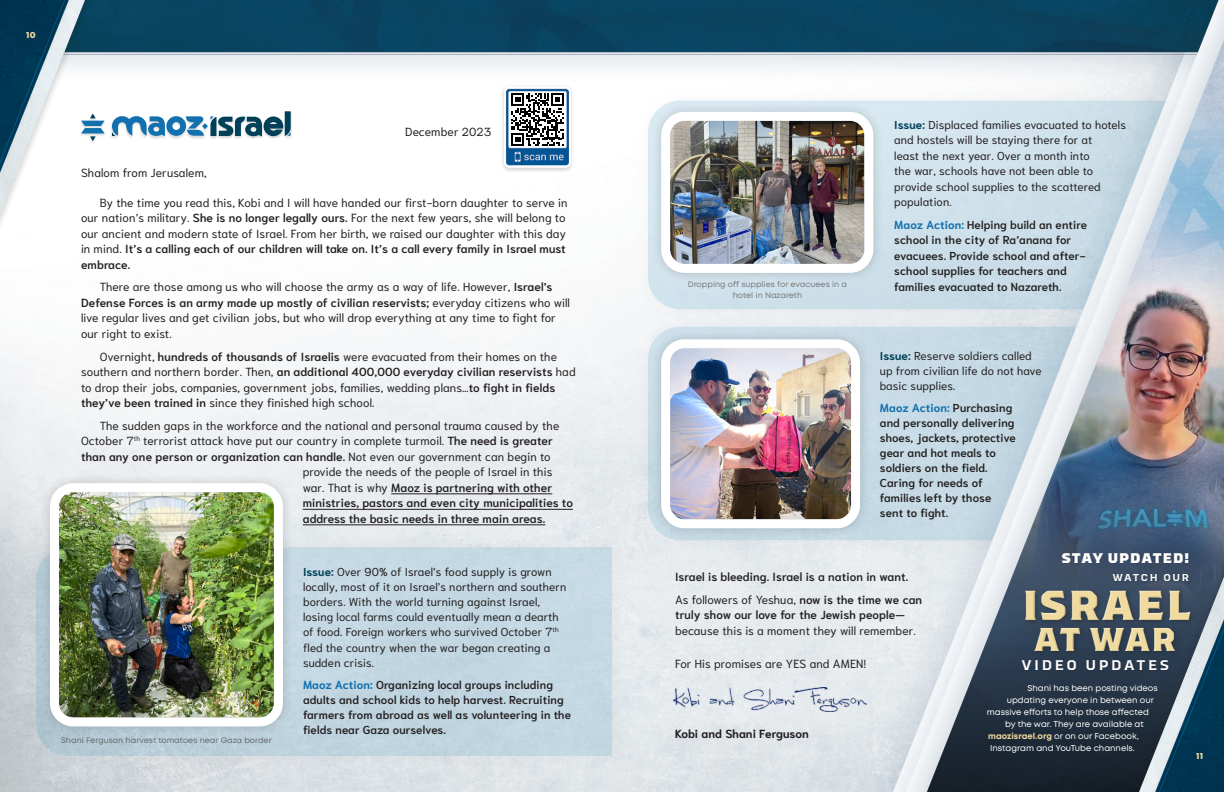
<style>
.page{position:relative;width:1224px;height:792px;background:#fff}
.page>*{position:absolute;margin:0;border:0;box-sizing:border-box;transform-origin:0 0}
.t1{font:42px "Worker 3 D Base";letter-spacing:-.05em;color:#efda9f}
.t2{font:33px "Worker 3 D Base";color:#efda9f}
.t3{font:700 14px "Worker";letter-spacing:.18em;color:#fff}
.t4{font:14px "Worker 3 D Base";letter-spacing:-.02em;color:#fff}
.t5{font:11.8px/15.5px "Niramit";letter-spacing:.01em;color:#231f20}
.t6{font:600 11.8px "Niramit";letter-spacing:.01em;color:#231f20}
.t7{font:700 11.8px "Niramit";color:#231f20}
.t8{font:11.5px/15.2px "Niramit";letter-spacing:.01em;color:#231f20}
.t9{font:600 11.5px/15px "Niramit";letter-spacing:.01em;color:#231f20}
.t10{font:700 10px "Worker";letter-spacing:.155em;color:#fff}
.t11{font:800 9px "Mont";color:#efda9f}
.t12{font:8.5px "Mont";color:#fff}
.t13{font:8px/11px "Mont";color:#757876;text-align:center}
.t14{font:8px "Mont";color:#666968}
.s1{font-weight:600}
.s2{font-weight:400}
.s3{font-weight:700;color:#014059}
.s4{font-size:11.8px}
.s5{font-weight:700;color:#1170ad}
.s6{font-weight:700;color:#efda9f}
</style>
<div class="page">
<img style="left:0;top:0;width:1224px;height:792px">
<hr style="left:391px;top:494px;width:161px;height:1px;background:#231f20">
<hr style="left:303px;top:509px;width:270px;height:1px;background:#231f20">
<hr style="left:303px;top:525px;width:242px;height:1px;background:#231f20">
<div style="left:79px;top:113px;width:28px;height:32px;background:#fff"></div>
<svg style="left:97px;top:120px;width:8px;height:16px"></svg>
<div style="left:110px;top:116px;width:183px;height:24px;background:#231f20;opacity:.15"></div>
<svg style="left:112px;top:111px;width:179px;height:25px"></svg>
<img style="left:708px;top:687px;width:159px;height:24px">
<img style="left:670px;top:686px;width:38px;height:26px">
<div style="left:1022px;top:588px;width:174px;height:37px;background:#34455a"></div>
<div style="left:1023px;top:590px;width:170px;height:32px;background:#231f20;opacity:.25"></div>
<div style="left:500px;top:84px;width:75px;height:90px;background:#231f20;opacity:.2"></div>
<img style="left:504px;top:86px;width:67px;height:82px">
<svg style="left:511px;top:93px;width:53px;height:53px"></svg>
<div style="left:1020px;top:657px;width:151px;height:16px;background:#29384b"></div>
<div style="left:1111px;top:572px;width:80px;height:13px;background:#394a5f"></div>
<div style="left:0;top:0;width:97px;height:243px;background:#231f20;opacity:.2"></div>
<img style="left:0;top:0;width:85px;height:215px">
<div style="left:1128px;top:549px;width:96px;height:243px;background:#231f20;opacity:.2"></div>
<img style="left:1139px;top:577px;width:85px;height:215px">
<div style="left:1032px;top:625px;width:149px;height:31px;background:#2c3c4f"></div>
<div style="left:1032px;top:626px;width:140px;height:26px;background:#324459"></div>
<div style="left:1033px;top:627px;width:145px;height:26px;background:#231f20;opacity:.25"></div>
<div style="left:1062px;top:552px;width:128px;height:12px;background:#35455d"></div>
<div style="left:16px;top:527px;width:616px;height:249px;background:#231f20;opacity:.2"></div>
<svg style="left:36px;top:547px;width:576px;height:209px;background:#c2d6e1"></svg>
<div style="left:628px;top:80px;width:556px;height:250px;background:#231f20;opacity:.2"></div>
<svg style="left:648px;top:101px;width:518px;height:208px;background:#cedfe8"></svg>
<div style="left:628px;top:306px;width:466px;height:255px;background:#231f20;opacity:.2"></div>
<svg style="left:648px;top:327px;width:428px;height:213px;background:#c1d3de"></svg>
<div style="left:39px;top:473px;width:255px;height:264px;background:#231f20;opacity:.2"></div>
<img style="left:60px;top:493px;width:213px;height:223px">
<div style="left:50px;top:483px;width:233px;height:243px;border:9px solid #fff;border-radius:19px"></div>
<div style="left:651px;top:101px;width:233px;height:182px;background:#231f20;opacity:.2"></div>
<img style="left:671px;top:122px;width:192px;height:141px">
<div style="left:661px;top:112px;width:212px;height:161px;border:9px solid #fff;border-radius:19px"></div>
<div style="left:651px;top:329px;width:219px;height:210px;background:#231f20;opacity:.2"></div>
<img style="left:671px;top:349px;width:179px;height:169px">
<div style="left:661px;top:339px;width:199px;height:189px;border:9px solid #fff;border-radius:19px"></div>
<p class="t11" style="left:26px;top:29px;width:11px">10</p>
<p class="t5" style="left:405px;top:124px;width:88px">December 2023</p>
<p class="t5" style="left:81px;top:165px;width:127px">Shalom from Jerusalem,</p>
<p class="t5" style="left:81px;top:195px;width:488px;text-indent:19px">By the time you read this, Kobi and I will have handed our first-born daughter to serve in our nation’s military. <span class="s1">She is no longer legally ours.</span> For the next few years, she will belong to our ancient and modern state of Israel. From her birth, we raised our daughter with this day in mind. <span class="s1">It’s a calling each of our children will take on. It’s a call every family in Israel must embrace.</span></p>
<p class="t5" style="left:81px;top:279px;width:491px;text-indent:19px">There are those among us who will choose the army as a way of life. However, <span class="s1">Israel’s Defense Forces is an army made up mostly of civilian reservists;</span> everyday citizens who will live regular lives and get civilian jobs, but who will drop everything at any time to fight for our right to exist.</p>
<p class="t5" style="left:81px;top:349px;width:496px;text-indent:19px">Overnight, <span class="s1">hundreds of thousands of Israelis</span> were evacuated from their homes on the southern and northern border. Then, <span class="s1">an additional 400,000 everyday civilian reservists</span> had to drop their jobs, companies, government jobs, families, wedding plans…<span class="s1">to fight in fields they’ve been trained in</span> since they finished high school.</p>
<p class="t5" style="left:100px;top:418px;width:461px">The sudden gaps in the workforce and the national and personal trauma caused by the</p>
<p class="t5" style="left:81px;top:433px;width:473px">October 7<sup>th</sup> terrorist attack have put our country in complete turmoil. <span class="s1">The need is greater</span></p>
<p class="t6" style="left:81px;top:450px;width:471px">than any one person or organization can handle. <span class="s2">Not even our government can begin to</span></p>
<p class="t5" style="left:303px;top:464px;width:251px">provide the needs of the people of Israel in this</p>
<p class="t6" style="left:303px;top:481px;width:251px"><span class="s2">war. That is why</span> Maoz is partnering with other</p>
<p class="t6" style="left:303px;top:496px;width:272px">ministries, pastors and even city municipalities to</p>
<p class="t6" style="left:303px;top:512px;width:244px">address the basic needs in three main areas.</p>
<p class="t14" style="left:61px;top:735px;width:212px">Shani Ferguson harvest tomatoes near Gaza border</p>
<p class="t8" style="left:303px;top:564px;width:265px"><span class="s3">Issue:</span> Over 90% of Israel’s food supply is grown locally, most of it on Israel’s northern and southern borders. With the world turning against Israel, losing local farms could eventually mean a dearth of food. Foreign workers who survived October <span class="s4">7</span><sup>th </sup>fled the country when the war began creating a sudden crisis.</p>
<p class="t9" style="left:303px;top:677px;width:270px"><span class="s5">Maoz Action:</span> Organizing local groups including adults and school kids to help harvest. Recruiting farmers from abroad as well as volunteering in the fields near Gaza ourselves.</p>
<p class="t13" style="left:688px;top:279px;width:161px">Dropping off supplies for evacuees in a hotel in Nazareth</p>
<p class="t8" style="left:894px;top:117px;width:233px;line-height:15.5px"><span class="s3">Issue:</span> Displaced families evacuated to hotels and hostels will be staying there for at<br>least the next year. Over a month into<br>the war, schools have not been able to provide school supplies to the scattered population.</p>
<p class="t9" style="left:894px;top:217px;width:194px;line-height:15.5px"><span class="s5">Maoz Action:</span> Helping build an entire school in the city of Ra’anana for evacuees. Provide school and after&shy;school supplies for teachers and families evacuated to Nazareth.</p>
<p class="t8" style="left:880px;top:348px;width:163px"><span class="s3">Issue:</span> Reserve soldiers called up from civilian life do not have basic supplies.</p>
<p class="t9" style="left:880px;top:401px;width:138px"><span class="s5">Maoz Action:</span> Purchasing and personally delivering shoes, jackets, protective gear and hot meals to soldiers on the field.<br>Caring for needs of families left by those sent to fight.</p>
<p class="t4" style="left:1061px;top:550px;width:130px">STAY UPDATED!</p>
<p class="t6" style="left:675px;top:570px;width:235px">Israel is bleeding. Israel is a nation in want.</p>
<p class="t5" style="left:675px;top:592px;width:249px">As followers of Yeshua, <span class="s1">now is the time we can truly show our love for the Jewish people— </span>because this is a moment they will remember.</p>
<p class="t5" style="left:675px;top:656px;width:193px">For His promises are YES and AMEN!</p>
<p class="t7" style="left:675px;top:727px;width:135px">Kobi and Shani Ferguson</p>
<p class="t10" style="left:1112px;top:572px;width:78px">WATCH OUR</p>
<h1 class="t1" style="left:1020px;top:581px;width:174px">ISRAEL</h1>
<p class="t3" style="left:1021px;top:657px;width:149px">VIDEO UPDATES</p>
<h2 class="t2" style="left:1033px;top:621px;width:147px">AT WAR</h2>
<p class="t12" style="left:1027px;top:682px;width:132px">Shani has been posting videos</p>
<p class="t12" style="left:1007px;top:694px;width:149px">updating everyone in between our</p>
<p class="t12" style="left:987px;top:706px;width:164px">massive efforts to help those affected</p>
<p class="t12" style="left:1005px;top:718px;width:140px">by the war. They are available at</p>
<p class="t12" style="left:988px;top:730px;width:152px"><span class="s6">maozisrael.org</span> or on our Facebook,</p>
<p class="t12" style="left:990px;top:742px;width:146px">Instagram and YouTube channels.</p>
<p class="t11" style="left:1196px;top:750px;width:9px">11</p>
</div>
